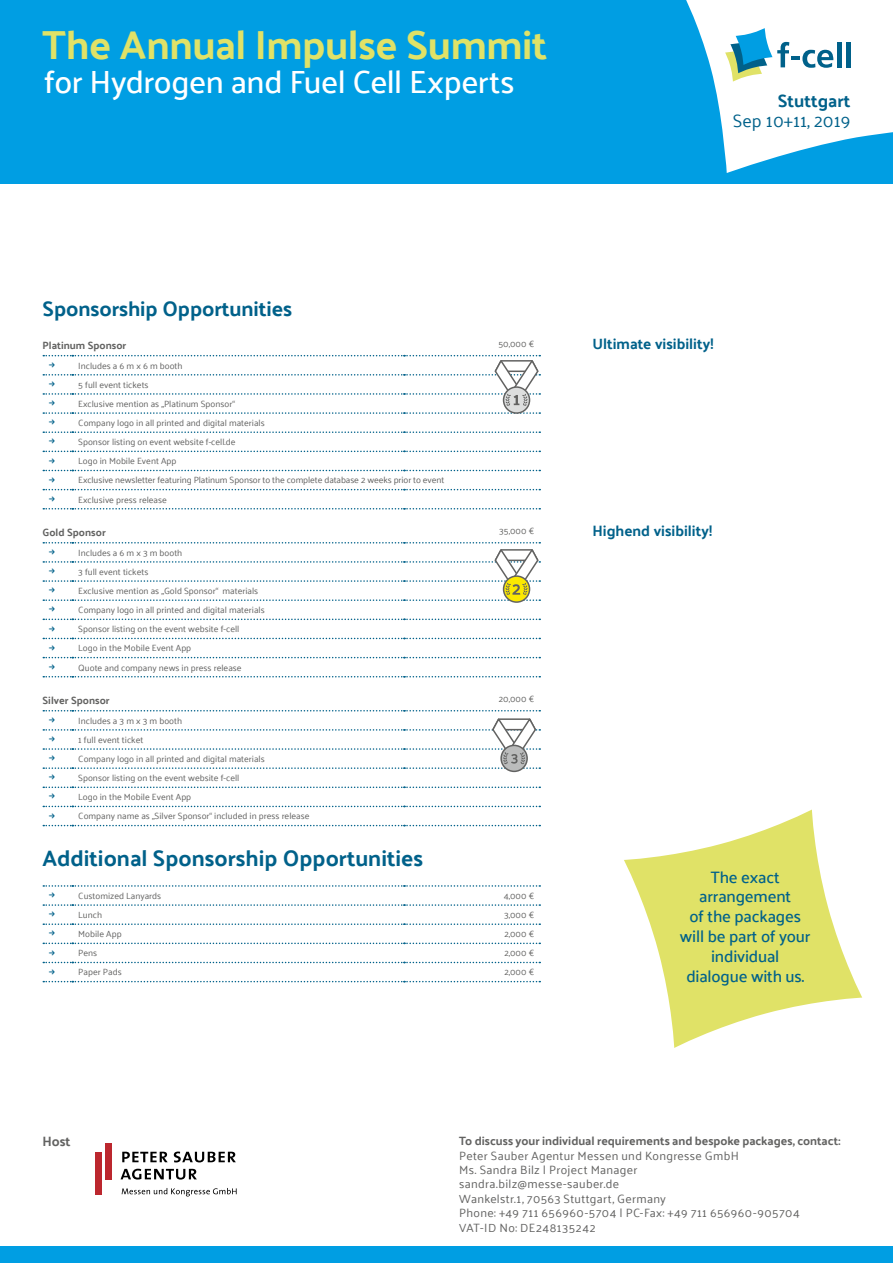
<style>
.page{position:relative;width:893px;height:1263px;background:#fff}
.page>*{position:absolute;margin:0;border:0;box-sizing:border-box;transform-origin:0 0}
.t1{font:700 40.5px "Palanquin";letter-spacing:-.01em;color:#e0e267}
.t2{font:500 31.95px "Palanquin";letter-spacing:-.015em;color:#fff}
.t3{font:700 22.5px "Palanquin";color:#00618a}
.t4{font:700 21px "Palanquin";letter-spacing:-.005em;color:#00618a}
.t5{font:17.85px "Palanquin";color:#00618a}
.t6{font:700 17.85px "Palanquin";color:#00618a}
.t7{font:500 16.5px/19.8px "Palanquin";letter-spacing:-.01em;color:#00618a;text-align:center}
.t8{font:700 15px "Palanquin";color:#00618a}
.t9{font:700 13.5px "Palanquin";color:#626261}
.t10{font:12px/14.4px "Palanquin";letter-spacing:.025em;color:#626261}
.t11{font:700 12px "Palanquin";color:#626261}
.t12{font:700 10.5px "Palanquin";color:#626261}
.t13{font:9px/19.2px "Palanquin";color:#626261}
</style>
<div class="page">
<svg style="left:43px;top:412px;width:497px;height:2px"></svg>
<svg style="left:43px;top:431px;width:497px;height:2px"></svg>
<svg style="left:43px;top:451px;width:497px;height:1px"></svg>
<svg style="left:43px;top:470px;width:497px;height:1px"></svg>
<svg style="left:43px;top:489px;width:497px;height:1px"></svg>
<svg style="left:43px;top:508px;width:497px;height:1px"></svg>
<svg style="left:43px;top:619px;width:497px;height:1px"></svg>
<svg style="left:43px;top:638px;width:497px;height:1px"></svg>
<svg style="left:43px;top:657px;width:497px;height:1px"></svg>
<svg style="left:43px;top:676px;width:497px;height:1px"></svg>
<svg style="left:43px;top:786px;width:497px;height:2px"></svg>
<svg style="left:43px;top:806px;width:497px;height:1px"></svg>
<svg style="left:43px;top:825px;width:497px;height:1px"></svg>
<svg style="left:43px;top:904px;width:497px;height:2px"></svg>
<svg style="left:43px;top:923px;width:497px;height:2px"></svg>
<svg style="left:43px;top:942px;width:497px;height:2px"></svg>
<svg style="left:43px;top:962px;width:497px;height:1px"></svg>
<svg style="left:43px;top:981px;width:497px;height:1px"></svg>
<svg style="left:624px;top:809px;width:238px;height:239px;fill:#e0e267"></svg>
<svg style="left:504px;top:387px;width:26px;height:26px"></svg>
<div style="left:503px;top:386px;width:27px;height:28px;border:2px solid #626261;border-radius:50%"></div>
<div style="left:503px;top:575px;width:27px;height:28px;border:2px solid #626261;border-radius:50%"></div>
<div style="left:500px;top:745px;width:28px;height:27px;border:2px solid #626261;border-radius:50%"></div>
<div style="left:0;top:1246px;width:893px;height:17px;background:#009ee3"></div>
<div style="left:106px;top:1143px;width:6px;height:36px;background:#bc272e"></div>
<svg style="left:122px;top:1188px;width:115px;height:8px"></svg>
<svg style="left:122px;top:1152px;width:46px;height:10px"></svg>
<svg style="left:174px;top:1151px;width:62px;height:11px"></svg>
<svg style="left:121px;top:1169px;width:76px;height:10px"></svg>
<div style="left:95px;top:1152px;width:6px;height:42px;background:#bc272e"></div>
<div style="left:0;top:0;width:893px;height:183px;background:#009ee3"></div>
<svg style="left:686px;top:0;width:207px;height:173px"></svg>
<svg style="left:43px;top:355px;width:497px;height:51px"></svg>
<svg style="left:43px;top:542px;width:497px;height:59px"></svg>
<svg style="left:43px;top:710px;width:497px;height:59px"></svg>
<svg style="left:43px;top:885px;width:497px;height:2px"></svg>
<h1 class="t1" style="left:43px;top:22px;width:506px">The Annual Impulse Summit</h1>
<h2 class="t2" style="left:44px;top:63px;width:472px">for Hydrogen and Fuel Cell Experts</h2>
<h3 class="t6" style="left:778px;top:90px;width:74px">Stuttgart</h3>
<h3 class="t5" style="left:733px;top:110px;width:119px">Sep 10+11, 2019</h3>
<h3 class="t4" style="left:43px;top:297px;width:251px">Sponsorship Opportunities</h3>
<p class="t12" style="left:43px;top:339px;width:85px">Platinum Sponsor</p>
<p class="t13" style="left:498px;top:335px;width:37px">50,000 €</p>
<p class="t13" style="left:78px;top:356px;width:367px">Includes a 6 m x 6 m booth<br>5 full event tickets<br>Exclusive mention as „Platinum Sponsor“<br>Company logo in all printed and digital materials<br>Sponsor listing on event website f-cell.de<br>Logo in Mobile Event App<br>Exclusive newsletter featuring Platinum Sponsor to the complete database 2 weeks prior to event Exclusive press release</p>
<p class="t12" style="left:43px;top:526px;width:65px">Gold Sponsor</p>
<p class="t13" style="left:499px;top:522px;width:36px">35,000 €</p>
<p class="t13" style="left:78px;top:543px;width:188px">Includes a 6 m x 3 m booth<br>3 full event tickets<br>Exclusive mention as „Gold Sponsor“ materials Company logo in all printed and digital materials Sponsor listing on the event website f-cell<br>Logo in the Mobile Event App<br>Quote and company news in press release</p>
<p class="t12" style="left:43px;top:694px;width:69px">Silver Sponsor</p>
<p class="t13" style="left:499px;top:690px;width:37px">20,000 €</p>
<p class="t13" style="left:78px;top:711px;width:233px">Includes a 3 m x 3 m booth<br>1 full event ticket<br>Company logo in all printed and digital materials<br>Sponsor listing on the event website f-cell<br>Logo in the Mobile Event App<br>Company name as „Silver Sponsor“ included in press release</p>
<h3 class="t3" style="left:43px;top:845px;width:382px">Additional Sponsorship Opportunities</h3>
<p class="t13" style="left:78px;top:886px;width:84px">Customized Lanyards</p>
<p class="t13" style="left:504px;top:886px;width:32px">4,000 €</p>
<p class="t13" style="left:78px;top:905px;width:25px">Lunch</p>
<p class="t13" style="left:504px;top:905px;width:31px">3,000 €</p>
<p class="t13" style="left:78px;top:924px;width:45px">Mobile App</p>
<p class="t13" style="left:504px;top:924px;width:31px">2,000 €</p>
<p class="t13" style="left:78px;top:943px;width:21px">Pens</p>
<p class="t13" style="left:504px;top:943px;width:31px">2,000 €</p>
<p class="t13" style="left:78px;top:963px;width:45px">Paper Pads</p>
<p class="t13" style="left:504px;top:963px;width:31px">2,000 €</p>
<h3 class="t8" style="left:592px;top:335px;width:123px">Ultimate visibility!</h3>
<h3 class="t8" style="left:592px;top:522px;width:122px">Highend visibility!</h3>
<h3 class="t7" style="left:680px;top:867px;width:132px">The exact arrangement<br>of the packages will be part of your individual dialogue with us.</h3>
<h3 class="t9" style="left:43px;top:1134px;width:30px">Host</h3>
<h3 class="t11" style="left:459px;top:1134px;width:383px">To discuss your individual requirements and bespoke packages, contact:</h3>
<h3 class="t10" style="left:459px;top:1148px;width:342px">Peter Sauber Agentur Messen und Kongresse GmbH<br>Ms. Sandra Bilz | Project Manager sandra.bilz@messe-sauber.de<br>Wankelstr.1, 70563 Stuttgart, Germany<br>Phone: +49 711 656960-5704 | PC-Fax: +49 711 656960-905704<br>VAT-ID No: DE248135242</h3>
</div>
